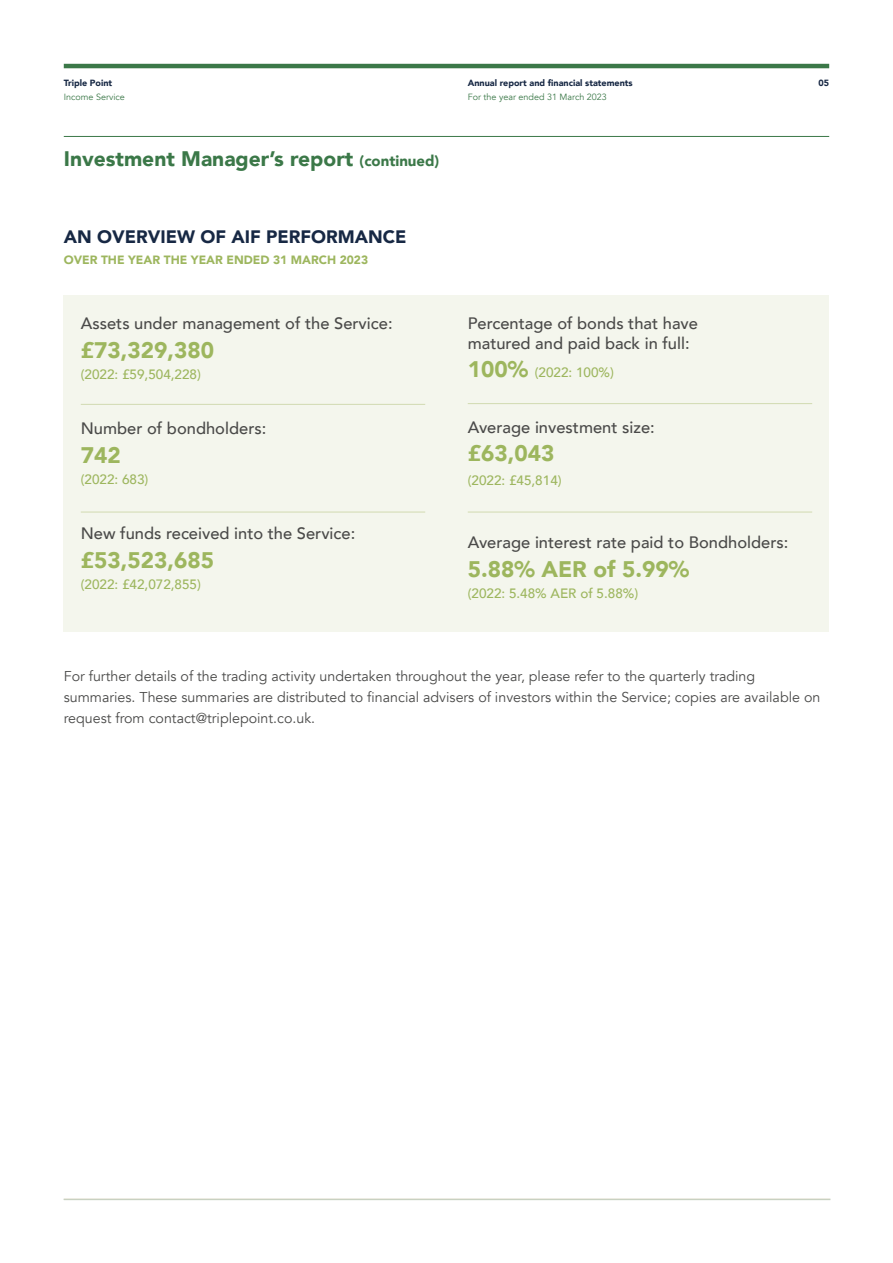
<style>
.page{position:relative;width:893px;height:1263px;background:#fff}
.page>*{position:absolute;margin:0;border:0;box-sizing:border-box;transform-origin:0 0}
.t1{font:900 22.5px "Avenir";color:#9db65e}
.t2{font:900 21px "Avenir";color:#3b7848}
.t3{font:900 18px "Avenir";color:#172844}
.t4{font:500 16.5px/19.8px "Avenir";color:#4a4a49}
.t5{font:14.25px/21px "Avenir";color:#4a4a49}
.t6{font:500 13.5px "Avenir";color:#9db65e}
.t7{font:900 12px "Avenir";color:#9db65e}
.t8{font:900 9px "Avenir";color:#172844}
.t9{font:9px "Avenir";color:#3b7848}
.s1{font-size:15px}
.s2{font-weight:900;font-size:22.5px}
</style>
<div class="page">
<hr style="left:64px;top:64px;width:765px;height:4px;background:#3b7848">
<hr style="left:64px;top:136px;width:765px;height:1px;background:#3b7848">
<hr style="left:64px;top:1198px;width:766px;height:1px;background:#f2eddd">
<hr style="left:64px;top:1199px;width:766px;height:1px;background:#c7d1c1">
<div style="left:64px;top:296px;width:765px;height:336px;background:#f4f6ed"></div>
<hr style="left:81px;top:404px;width:344px;height:1px;background:#d1dab1">
<hr style="left:81px;top:512px;width:344px;height:1px;background:#d1dab1">
<hr style="left:468px;top:403px;width:344px;height:1px;background:#d1dab1">
<hr style="left:468px;top:512px;width:344px;height:1px;background:#d1dab1">
<p class="t8" style="left:64px;top:76px;width:50px">Triple Point</p>
<p class="t9" style="left:64px;top:91px;width:63px">Income Service</p>
<h2 class="t2" style="left:64px;top:141px;width:377px">Investment Manager’s report <span class="s1">(continued)</span></h2>
<p class="t3" style="left:64px;top:222px;width:344px">AN OVERVIEW OF AIF PERFORMANCE</p>
<p class="t7" style="left:64px;top:250px;width:306px">OVER THE YEAR THE YEAR ENDED 31 MARCH 2023</p>
<p class="t4" style="left:81px;top:312px;width:313px">Assets under management of the Service:</p>
<h1 class="t1" style="left:81px;top:330px;width:135px">£73,329,380</h1>
<p class="t6" style="left:81px;top:362px;width:122px">(2022: £59,504,228)</p>
<p class="t4" style="left:81px;top:417px;width:187px">Number of bondholders:</p>
<h1 class="t1" style="left:81px;top:435px;width:41px">742</h1>
<p class="t6" style="left:81px;top:467px;width:69px">(2022: 683)</p>
<p class="t4" style="left:81px;top:522px;width:276px">New funds received into the Service:</p>
<h1 class="t1" style="left:81px;top:540px;width:135px">£53,523,685</h1>
<p class="t6" style="left:81px;top:572px;width:122px">(2022: £42,072,855)</p>
<p class="t8" style="left:468px;top:76px;width:166px">Annual report and financial statements</p>
<p class="t9" style="left:468px;top:91px;width:141px">For the year ended 31 March 2023</p>
<p class="t4" style="left:468px;top:312px;width:232px">Percentage of bonds that have matured and paid back in full:</p>
<p class="t6" style="left:468px;top:361px;width:148px"><span class="s2">100%</span> (2022: 100%)</p>
<p class="t4" style="left:468px;top:416px;width:189px">Average investment size:</p>
<h1 class="t1" style="left:468px;top:434px;width:88px">£63,043</h1>
<p class="t6" style="left:468px;top:469px;width:95px">(2022: £45,814)</p>
<p class="t4" style="left:468px;top:532px;width:322px">Average interest rate paid to Bondholders:</p>
<h1 class="t1" style="left:468px;top:550px;width:223px">5.88% AER of 5.99%</h1>
<p class="t6" style="left:468px;top:581px;width:172px">(2022: 5.48% AER of 5.88%)</p>
<p class="t8" style="left:818px;top:76px;width:12px">05</p>
<p class="t5" style="left:64px;top:666px;width:758px">For further details of the trading activity undertaken throughout the year, please refer to the quarterly trading summaries. These summaries are distributed to financial advisers of investors within the Service; copies are available on request from contact@triplepoint.co.uk.</p>
</div>
